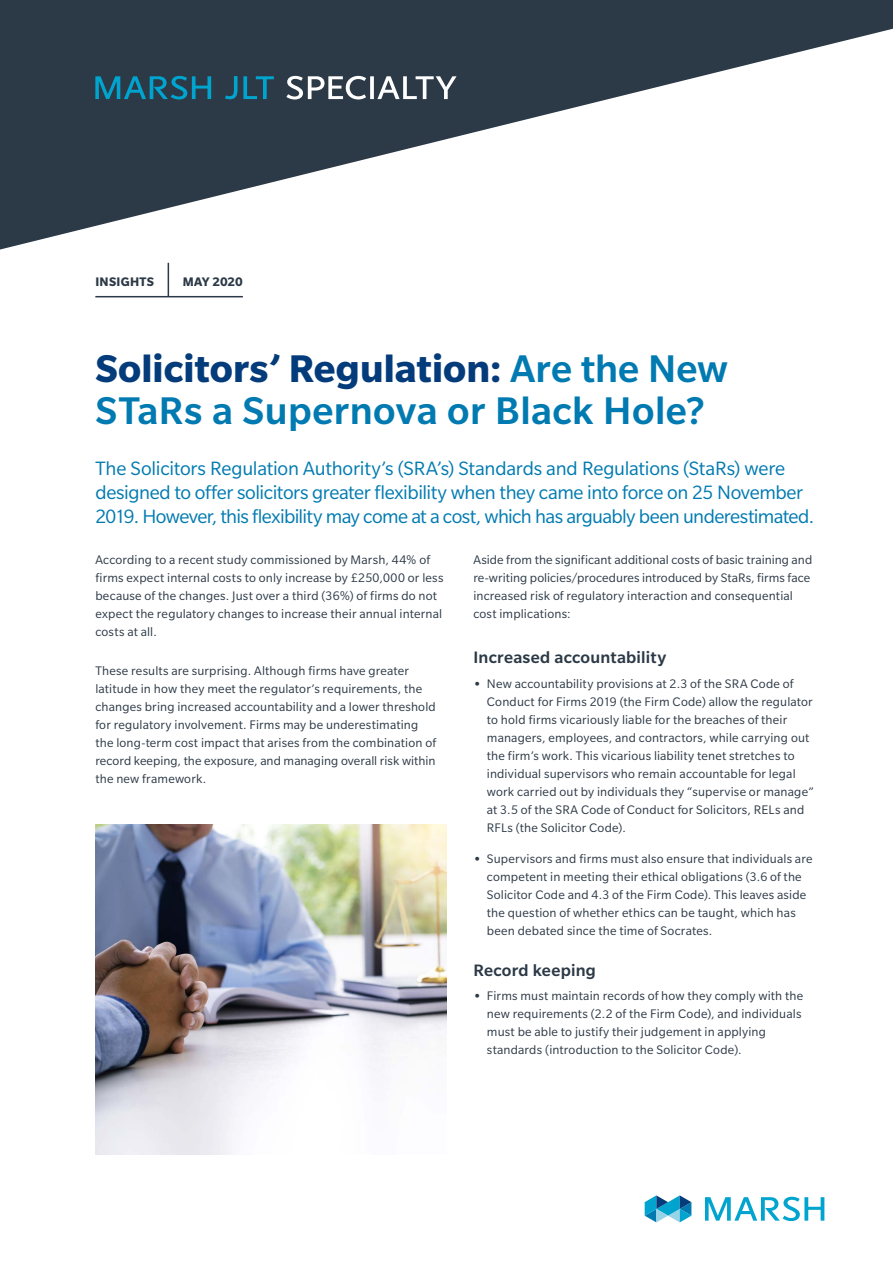
<style>
.page{position:relative;width:893px;height:1263px;background:#fff}
.page>*{position:absolute;margin:0;border:0;box-sizing:border-box;transform-origin:0 0}
.t1{font:500 42px/42px "Slate Pro";letter-spacing:.01em;color:#007ab1}
.t2{font:21px/24px "Slate Pro";letter-spacing:-.02em;color:#007ab1}
.t3{font:500 18px "Slate Pro";letter-spacing:.015em;color:#2c3946}
.t4{font:13.5px/18px "Slate Pro";letter-spacing:.015em;color:#2c3946}
.t5{font:700 13.5px "Slate Pro";letter-spacing:.02em;color:#2c3946}
.s1{font-weight:700;color:#043c7b}
.s2{font-weight:700}
</style>
<div class="page">
<hr style="left:95px;top:296px;width:148px;height:1px;background:#2c3946">
<hr style="left:168px;top:263px;width:1px;height:34px;background:#2c3946">
<svg style="left:0;top:0;width:893px;height:250px;fill:#2c3946"></svg>
<img style="left:95px;top:824px;width:351px;height:331px">
<svg style="left:225px;top:76px;width:49px;height:23px"></svg>
<svg style="left:286px;top:76px;width:171px;height:23px"></svg>
<svg style="left:95px;top:76px;width:116px;height:23px"></svg>
<svg style="left:645px;top:1195px;width:46px;height:27px"></svg>
<svg style="left:705px;top:1197px;width:119px;height:24px"></svg>
<p class="t5" style="left:95px;top:274px;width:60px">INSIGHTS</p>
<p class="t5" style="left:183px;top:274px;width:62px">MAY 2020</p>
<h1 class="t1" style="left:95px;top:347px;width:634px"><span class="s1">Solicitors’ Regulation:</span> Are the New<br>STaRs a Supernova or Black Hole?</h1>
<p class="t2" style="left:95px;top:456px;width:720px">The Solicitors Regulation Authority’s (SRA’s) Standards and Regulations (StaRs) were designed to offer solicitors greater flexibility when they came into force on 25 November<br>2019. However, this flexibility may come at a cost, which has arguably been underestimated.</p>
<p class="t4" style="left:95px;top:550px;width:350px">According to a recent study commissioned by Marsh, 44% of firms expect internal costs to only increase by £250,000 or less because of the changes. Just over a third (36%) of firms do not expect the regulatory changes to increase their annual internal costs at all.</p>
<p class="t4" style="left:95px;top:662px;width:342px">These results are surprising. Although firms have greater latitude in how they meet the regulator’s requirements, the changes bring increased accountability and a lower threshold for regulatory involvement. Firms may be underestimating the long-term cost impact that arises from the combination of record keeping, the exposure, and managing overall risk within the new framework.</p>
<p class="t4" style="left:473px;top:550px;width:340px">Aside from the significant additional costs of basic training and re-writing policies/procedures introduced by StaRs, firms face increased risk of regulatory interaction and consequential cost implications:</p>
<h3 class="t3" style="left:473px;top:648px;width:194px">Increased accountability</h3>
<p class="t4" style="left:487px;top:674px;width:328px;text-indent:-14px"><span class="s2">•</span> New accountability provisions at 2.3 of the SRA Code of Conduct for Firms 2019 (the Firm Code) allow the regulator to hold firms vicariously liable for the breaches of their managers, employees, and contractors, while carrying out the firm’s work. This vicarious liability tenet stretches to individual supervisors who remain accountable for legal work carried out by individuals they “supervise or manage” at 3.5 of the SRA Code of Conduct for Solicitors, RELs and RFLs (the Solicitor Code).</p>
<p class="t4" style="left:487px;top:849px;width:327px;text-indent:-14px"><span class="s2">•</span> Supervisors and firms must also ensure that individuals are competent in meeting their ethical obligations (3.6 of the Solicitor Code and 4.3 of the Firm Code). This leaves aside the question of whether ethics can be taught, which has been debated since the time of Socrates.</p>
<h3 class="t3" style="left:473px;top:960px;width:124px">Record keeping</h3>
<p class="t4" style="left:487px;top:987px;width:318px;text-indent:-14px"><span class="s2">•</span> Firms must maintain records of how they comply with the new requirements (2.2 of the Firm Code), and individuals must be able to justify their judgement in applying standards (introduction to the Solicitor Code).</p>
</div>
